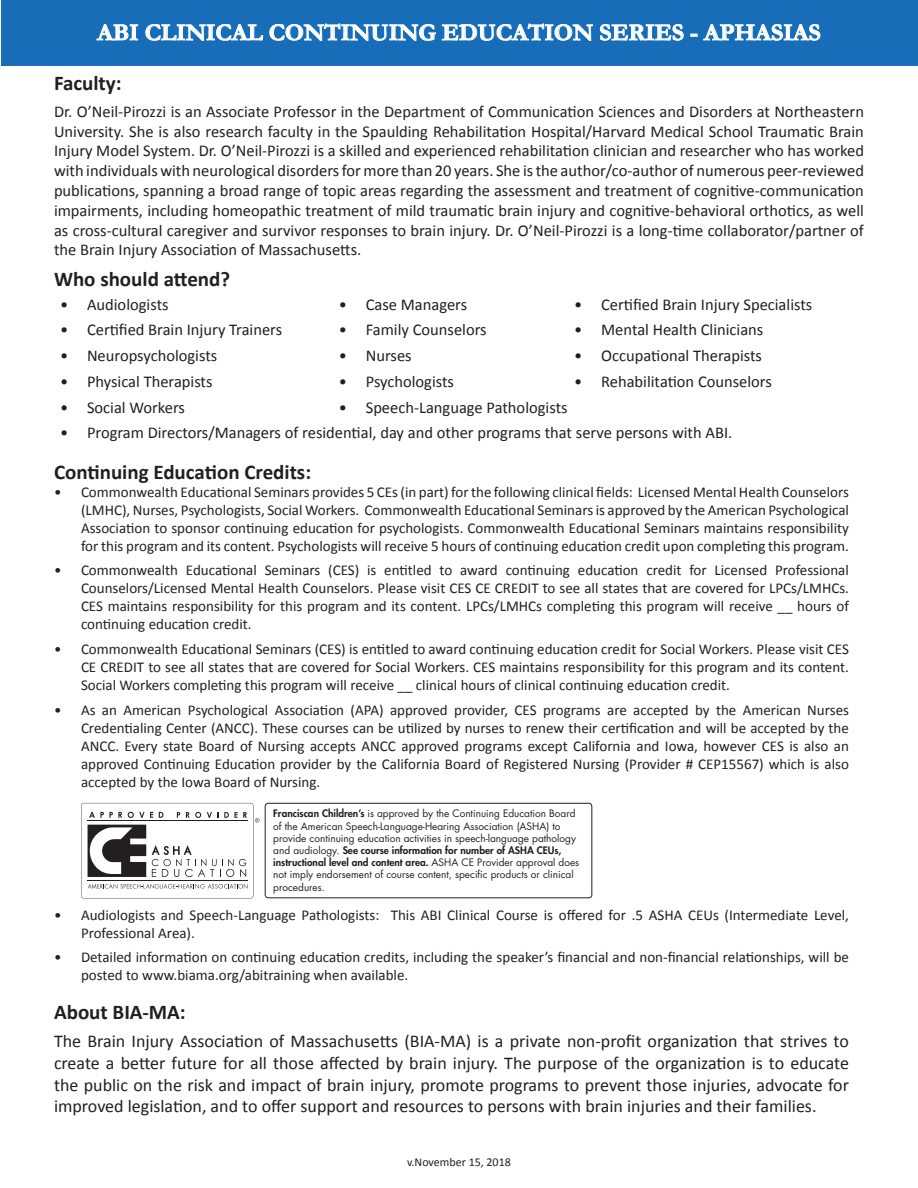
<style>
.page{position:relative;width:918px;height:1188px;background:#fff}
.page>*{position:absolute;margin:0;border:0;box-sizing:border-box;transform-origin:0 0}
.t1{font:700 24px "Garamond";color:#fff}
.t2{font:700 21px "Calibri";color:#231f20}
.t3{font:18px/21.6px "Calibri";color:#231f20;text-align:justify}
.t4{font:16.5px/19.8px "Calibri";color:#231f20;text-align:justify}
.t5{font:15px/18px "Calibri";color:#231f20;text-align:justify}
.t6{font:12px "Calibri";color:#231f20}
.t7{font:10.05px/12.3px "Futura Std";color:#231f20}
.s1{font-weight:800}
</style>
<div class="page">
<div style="left:2px;top:0;width:916px;height:66px;background:#176db7"></div>
<svg style="left:96px;top:24px;width:42px;height:17px"></svg>
<svg style="left:145px;top:24px;width:118px;height:17px"></svg>
<svg style="left:269px;top:23px;width:167px;height:18px"></svg>
<svg style="left:442px;top:23px;width:151px;height:18px"></svg>
<svg style="left:600px;top:24px;width:84px;height:17px"></svg>
<svg style="left:690px;top:24px;width:131px;height:17px"></svg>
<svg style="left:81px;top:803px;width:178px;height:95px"></svg>
<div style="left:265px;top:803px;width:327px;height:95px;border:1px solid #231f20;border-radius:3px"></div>
<p class="t1" style="left:97px;top:16px;width:725px">ABI CLINICAL CONTINUING EDUCATION SERIES - APHASIAS</p>
<p class="t2" style="left:54px;top:70px;width:69px">Faculty:</p>
<p class="t4" style="left:54px;top:101px;width:812px">Dr. O’Neil-Pirozzi is an Associate Professor in the Department of Communication Sciences and Disorders at Northeastern University. She is also research faculty in the Spaulding Rehabilitation Hospital/Harvard Medical School Traumatic Brain Injury Model System. Dr. O’Neil-Pirozzi is a skilled and experienced rehabilitation clinician and researcher who has worked with individuals with neurological disordersformore than 20 years. She isthe author/co-author of numerous peer-reviewed publications, spanning a broad range of topic areas regarding the assessment and treatment of cognitive-communication impairments, including homeopathic treatment of mild traumatic brain injury and cognitive-behavioral orthotics, as well as cross-cultural caregiver and survivor responses to brain injury. Dr. O’Neil-Pirozzi is a long-time collaborator/partner of the Brain Injury Association of Massachusetts.</p>
<p class="t2" style="left:54px;top:265px;width:178px">Who should attend?</p>
<p class="t4" style="left:60px;top:295px;width:110px">• Audiologists</p>
<p class="t4" style="left:339px;top:295px;width:130px">• Case Managers</p>
<p class="t4" style="left:574px;top:295px;width:240px">• Certified Brain Injury Specialists</p>
<p class="t4" style="left:60px;top:320px;width:224px">• Certified Brain Injury Trainers</p>
<p class="t4" style="left:339px;top:320px;width:149px">• Family Counselors</p>
<p class="t4" style="left:574px;top:320px;width:191px">• Mental Health Clinicians</p>
<p class="t4" style="left:60px;top:346px;width:159px">• Neuropsychologists</p>
<p class="t4" style="left:339px;top:346px;width:74px">• Nurses</p>
<p class="t4" style="left:574px;top:346px;width:189px">• Occupational Therapists</p>
<p class="t4" style="left:60px;top:372px;width:154px">• Physical Therapists</p>
<p class="t4" style="left:339px;top:372px;width:117px">• Psychologists</p>
<p class="t4" style="left:574px;top:372px;width:199px">• Rehabilitation Counselors</p>
<p class="t4" style="left:60px;top:397px;width:127px">• Social Workers</p>
<p class="t4" style="left:339px;top:397px;width:230px">• Speech-Language Pathologists</p>
<p class="t4" style="left:60px;top:423px;width:674px">• Program Directors/Managers of residential, day and other programs that serve persons with ABI.</p>
<p class="t2" style="left:54px;top:458px;width:259px">Continuing Education Credits:</p>
<p class="t5" style="left:81px;top:483px;width:770px;text-indent:-27px">• Commonwealth Educational Seminars provides 5 CEs (in part) for the following clinical fields: Licensed Mental Health Counselors (LMHC), Nurses, Psychologists, Social Workers. Commonwealth Educational Seminars is approved by the American Psychological Association to sponsor continuing education for psychologists. Commonwealth Educational Seminars maintains responsibility for this program and its content. Psychologists will receive 5 hours of continuing education credit upon completing this program.</p>
<p class="t5" style="left:81px;top:561px;width:770px;text-indent:-27px">• Commonwealth Educational Seminars (CES) is entitled to award continuing education credit for Licensed Professional Counselors/Licensed Mental Health Counselors. Please visit CES CE CREDIT to see all states that are covered for LPCs/LMHCs.<br>CES maintains responsibility for this program and its content. LPCs/LMHCs completing this program will receive __ hours of continuing education credit.</p>
<p class="t5" style="left:81px;top:640px;width:769px;text-indent:-27px">• Commonwealth Educational Seminars (CES) is entitled to award continuing education credit for Social Workers. Please visit CES CE CREDIT to see all states that are covered for Social Workers. CES maintains responsibility for this program and its content.<br>Social Workers completing this program will receive __ clinical hours of clinical continuing education credit.</p>
<p class="t5" style="left:81px;top:701px;width:770px;text-indent:-27px">• As an American Psychological Association (APA) approved provider, CES programs are accepted by the American Nurses Credentialing Center (ANCC). These courses can be utilized by nurses to renew their certification and will be accepted by the ANCC. Every state Board of Nursing accepts ANCC approved programs except California and Iowa, however CES is also an approved Continuing Education provider by the California Board of Registered Nursing (Provider # CEP15567) which is also accepted by the Iowa Board of Nursing.</p>
<p class="t7" style="left:273px;top:808px;width:308px"><span class="s1">Franciscan Children’s</span> is approved by the Continuing Education Board of the American Speech-Language-Hearing Association (ASHA) to provide continuing education activities in speech-language pathology and audiology. <span class="s1">See course information for number of ASHA CEUs, instructional level and content area.</span> ASHA CE Provider approval does not imply endorsement of course content, specific products or clinical procedures.</p>
<p class="t5" style="left:81px;top:906px;width:769px;text-indent:-27px">• Audiologists and Speech-Language Pathologists: This ABI Clinical Course is offered for .5 ASHA CEUs (Intermediate Level,<br>Professional Area).</p>
<p class="t5" style="left:81px;top:948px;width:770px;text-indent:-27px">• Detailed information on continuing education credits, including the speaker’s financial and non-financial relationships, will be posted to www.biama.org/abitraining when available.</p>
<p class="t2" style="left:54px;top:999px;width:133px">About BIA-MA:</p>
<p class="t3" style="left:54px;top:1031px;width:797px">The Brain Injury Association of Massachusetts (BIA-MA) is a private non-profit organization that strives to create a better future for all those affected by brain injury. The purpose of the organization is to educate the public on the risk and impact of brain injury, promote programs to prevent those injuries, advocate for improved legislation, and to offer support and resources to persons with brain injuries and their families.</p>
<p class="t6" style="left:407px;top:1155px;width:105px">v.November 15, 2018</p>
</div>
